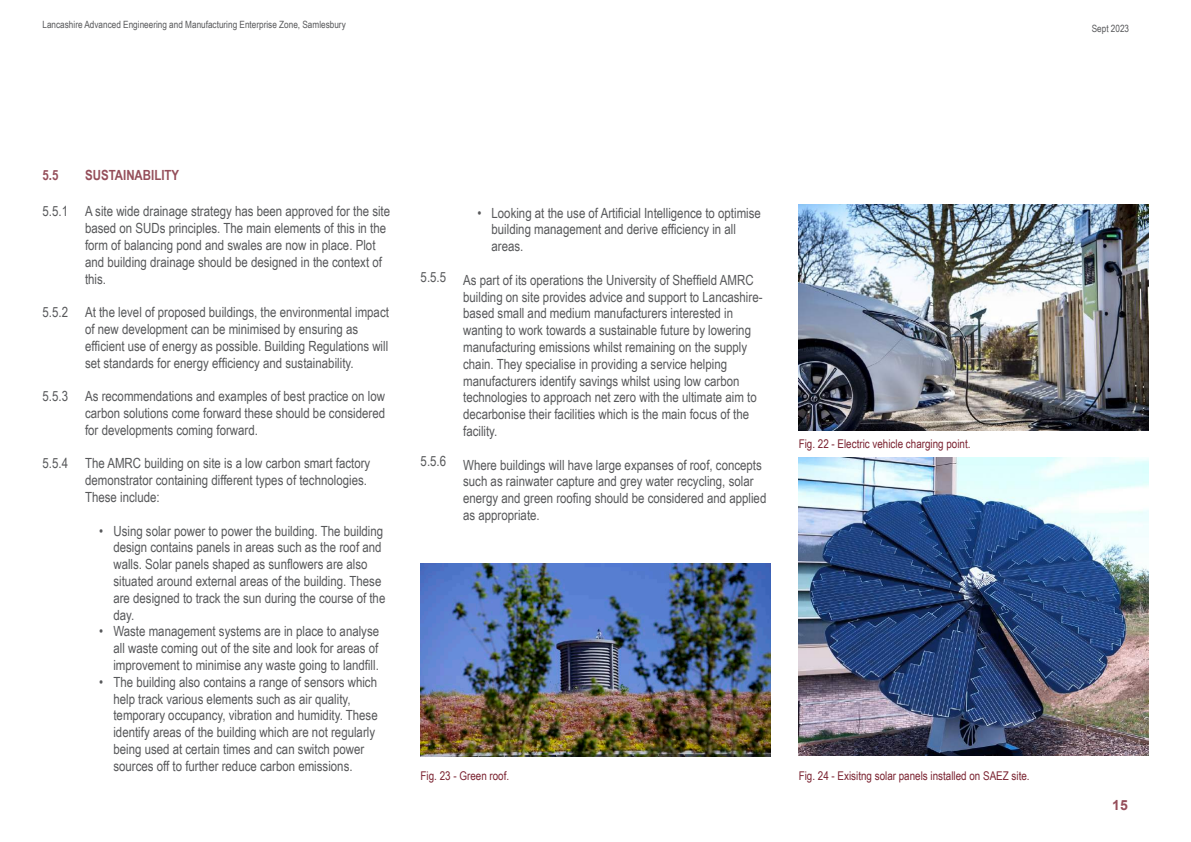
<style>
.page{position:relative;width:1191px;height:842px;background:#fff}
.page>*{position:absolute;margin:0;border:0;box-sizing:border-box;transform-origin:0 0}
.t1{font:14px/16.8px "Arial Narrow";color:#57585a}
.t2{font:700 14px "Arial Narrow";color:#954e5a}
.t3{font:700 14px "Arial";color:#954e5a}
.t4{font:12px "Arial Narrow";color:#7a2230}
.t5{font:10px "Arial Narrow";color:#57585a}
</style>
<div class="page">
<img style="left:798px;top:458px;width:350px;height:297px">
<img style="left:798px;top:204px;width:350px;height:227px">
<img style="left:420px;top:563px;width:350px;height:194px">
<p class="t5" style="left:43px;top:18px;width:305px">Lancashire Advanced Engineering and Manufacturing Enterprise Zone, Samlesbury</p>
<p class="t5" style="left:1091px;top:21px;width:39px">Sept 2023</p>
<p class="t2" style="left:43px;top:165px;width:17px">5.5</p>
<p class="t1" style="left:43px;top:202px;width:27px">5.5.1</p>
<p class="t1" style="left:43px;top:303px;width:27px">5.5.2</p>
<p class="t1" style="left:43px;top:387px;width:27px">5.5.3</p>
<p class="t1" style="left:43px;top:454px;width:27px">5.5.4</p>
<p class="t2" style="left:85px;top:165px;width:96px">SUSTAINABILITY</p>
<p class="t1" style="left:85px;top:202px;width:307px">A site wide drainage strategy has been approved for the site based on SUDs principles. The main elements of this in the form of balancing pond and swales are now in place. Plot and building drainage should be designed in the context of this.</p>
<p class="t1" style="left:85px;top:303px;width:305px">At the level of proposed buildings, the environmental impact of new development can be minimised by ensuring as efficient use of energy as possible. Building Regulations will set standards for energy efficiency and sustainability.</p>
<p class="t1" style="left:85px;top:387px;width:301px;text-align:justify">As recommendations and examples of best practice on low carbon solutions come forward these should be considered for developments coming forward.</p>
<p class="t1" style="left:85px;top:454px;width:287px">The AMRC building on site is a low carbon smart factory demonstrator containing different types of technologies.<br>These include:</p>
<p class="t1" style="left:113px;top:522px;width:273px;text-indent:-14px">• Using solar power to power the building. The building design contains panels in areas such as the roof and walls. Solar panels shaped as sunflowers are also situated around external areas of the building. These are designed to track the sun during the course of the day.</p>
<p class="t1" style="left:113px;top:622px;width:267px;text-align:justify;text-indent:-14px">• Waste management systems are in place to analyse all waste coming out of the site and look for areas of improvement to minimise any waste going to landfill.</p>
<p class="t1" style="left:113px;top:673px;width:266px;text-indent:-14px">• The building also contains a range of sensors which help track various elements such as air quality, temporary occupancy, vibration and humidity. These identify areas of the building which are not regularly being used at certain times and can switch power sources off to further reduce carbon emissions.</p>
<p class="t1" style="left:420px;top:268px;width:27px">5.5.5</p>
<p class="t1" style="left:420px;top:452px;width:27px">5.5.6</p>
<p class="t1" style="left:491px;top:204px;width:271px;text-indent:-14px">• Looking at the use of Artificial Intelligence to optimise building management and derive efficiency in all areas.</p>
<p class="t1" style="left:463px;top:271px;width:301px">As part of its operations the University of Sheffield AMRC building on site provides advice and support to Lancashire&shy;based small and medium manufacturers interested in wanting to work towards a sustainable future by lowering manufacturing emissions whilst remaining on the supply chain. They specialise in providing a service helping manufacturers identify savings whilst using low carbon technologies to approach net zero with the ultimate aim to decarbonise their facilities which is the main focus of the facility.</p>
<p class="t1" style="left:463px;top:456px;width:305px">Where buildings will have large expanses of roof, concepts such as rainwater capture and grey water recycling, solar energy and green roofing should be considered and applied as appropriate.</p>
<p class="t4" style="left:798px;top:435px;width:173px">Fig. 22 - Electric vehicle charging point.</p>
<p class="t4" style="left:420px;top:767px;width:90px">Fig. 23 - Green roof.</p>
<p class="t4" style="left:798px;top:767px;width:232px">Fig. 24 - Exisitng solar panels installed on SAEZ site.</p>
<p class="t3" style="left:1112px;top:795px;width:17px">15</p>
</div>
